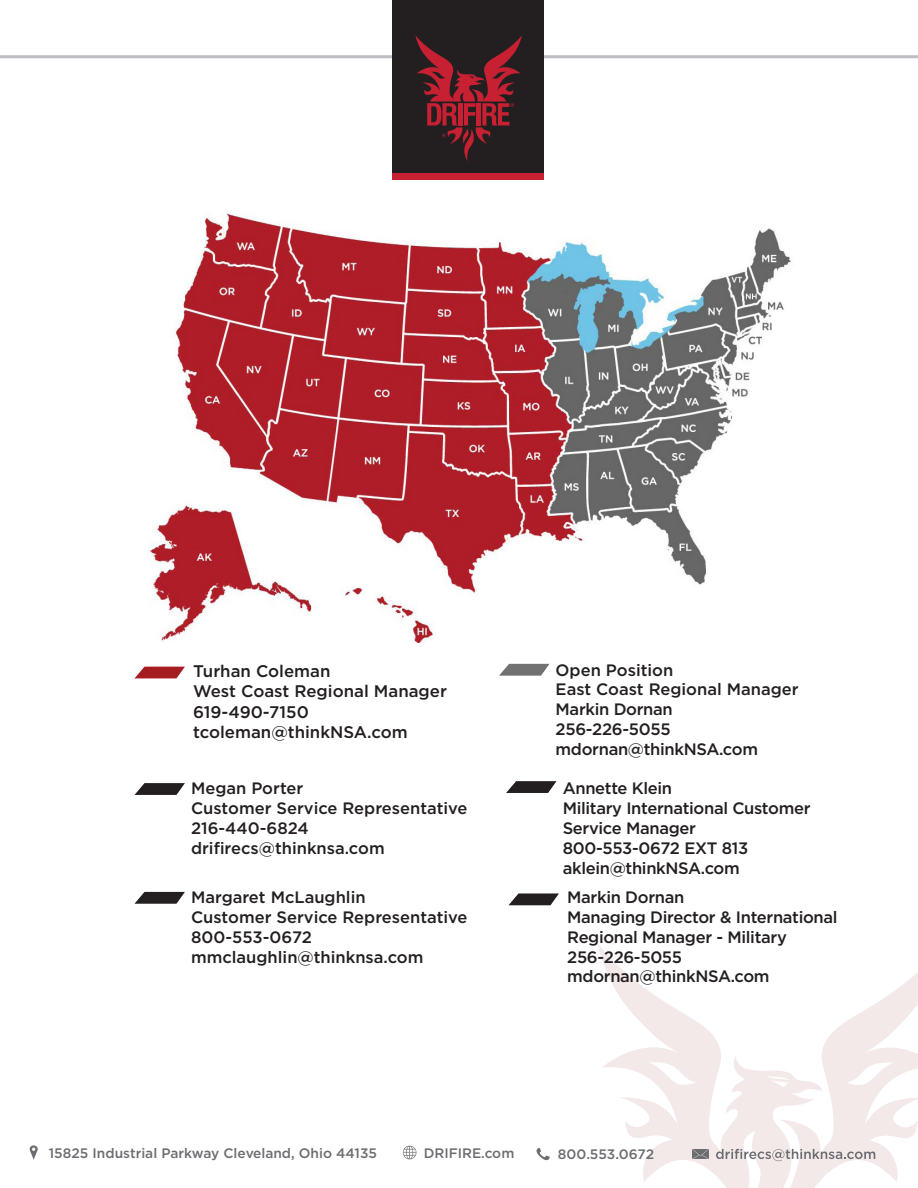
<style>
.page{position:relative;width:918px;height:1188px;background:#fff}
.page>*{position:absolute;margin:0;border:0;box-sizing:border-box;transform-origin:0 0}
.t1{font:500 16.8px "Gotham";color:#231f20}
.t2{font:500 16.5px/19.8px "Gotham";letter-spacing:-.02em;color:#231f20}
.t3{font:500 16.5px "Gotham";color:#231f20}
.t4{font:500 13.8px "Gotham";color:#6c6d70}
</style>
<div class="page">
<svg style="left:598px;top:944px;width:320px;height:244px"></svg>
<svg style="left:716px;top:1149px;width:159px;height:12px;background:#ccc6c7"></svg>
<svg style="left:30px;top:1145px;width:8px;height:15px"></svg>
<svg style="left:403px;top:1146px;width:13px;height:13px"></svg>
<svg style="left:537px;top:1148px;width:13px;height:12px"></svg>
<svg style="left:692px;top:1149px;width:17px;height:10px"></svg>
<svg style="left:509px;top:893px;width:50px;height:12px"></svg>
<svg style="left:135px;top:667px;width:50px;height:11px"></svg>
<svg style="left:134px;top:783px;width:51px;height:12px"></svg>
<svg style="left:499px;top:664px;width:50px;height:12px"></svg>
<img style="left:150px;top:179px;width:641px;height:464px">
<hr style="left:0;top:55px;width:918px;height:3px;background:#bcbdc0">
<div style="left:392px;top:0;width:152px;height:173px;background:#231f20"></div>
<svg style="left:415px;top:35px;width:107px;height:126px"></svg>
<div style="left:392px;top:173px;width:152px;height:6px;background:#c72032"></div>
<svg style="left:506px;top:781px;width:51px;height:12px"></svg>
<svg style="left:134px;top:892px;width:51px;height:12px"></svg>
<p class="t1" style="left:193px;top:660px;width:139px">Turhan Coleman</p>
<p class="t1" style="left:193px;top:680px;width:255px">West Coast Regional Manager</p>
<p class="t1" style="left:193px;top:701px;width:117px">619-490-7150</p>
<p class="t1" style="left:193px;top:721px;width:216px">tcoleman@thinkNSA.com</p>
<p class="t3" style="left:191px;top:778px;width:114px">Megan Porter</p>
<p class="t3" style="left:191px;top:798px;width:278px">Customer Service Representative</p>
<p class="t3" style="left:191px;top:817px;width:119px">216-440-6824</p>
<p class="t3" style="left:191px;top:837px;width:195px">drifirecs@thinknsa.com</p>
<p class="t3" style="left:191px;top:887px;width:176px">Margaret McLaughlin</p>
<p class="t3" style="left:191px;top:906px;width:278px">Customer Service Representative</p>
<p class="t3" style="left:191px;top:926px;width:122px">800-553-0672</p>
<p class="t3" style="left:191px;top:946px;width:234px">mmclaughlin@thinknsa.com</p>
<p class="t3" style="left:556px;top:659px;width:119px">Open Position</p>
<p class="t3" style="left:556px;top:679px;width:244px">East Coast Regional Manager</p>
<p class="t2" style="left:556px;top:699px;width:119px">Markin Dornan</p>
<p class="t2" style="left:556px;top:719px;width:117px">256-226-5055</p>
<p class="t2" style="left:556px;top:739px;width:204px">mdornan@thinkNSA.com</p>
<p class="t2" style="left:563px;top:778px;width:111px">Annette Klein</p>
<p class="t2" style="left:563px;top:798px;width:249px">Military International Customer</p>
<p class="t2" style="left:563px;top:818px;width:135px">Service Manager</p>
<p class="t2" style="left:563px;top:838px;width:187px">800-553-0672 EXT 813</p>
<p class="t2" style="left:563px;top:858px;width:179px">aklein@thinkNSA.com</p>
<p class="t2" style="left:567px;top:887px;width:119px">Markin Dornan</p>
<p class="t2" style="left:567px;top:907px;width:272px">Managing Director &amp; International<br>Regional Manager - Military</p>
<p class="t2" style="left:567px;top:947px;width:117px">256-226-5055</p>
<p class="t2" style="left:567px;top:967px;width:204px">mdornan@thinkNSA.com</p>
<p class="t4" style="left:49px;top:1144px;width:330px">15825 Industrial Parkway Cleveland, Ohio 44135</p>
<p class="t4" style="left:424px;top:1144px;width:92px">DRIFIRE.com</p>
<p class="t4" style="left:558px;top:1145px;width:98px">800.553.0672</p>
</div>
